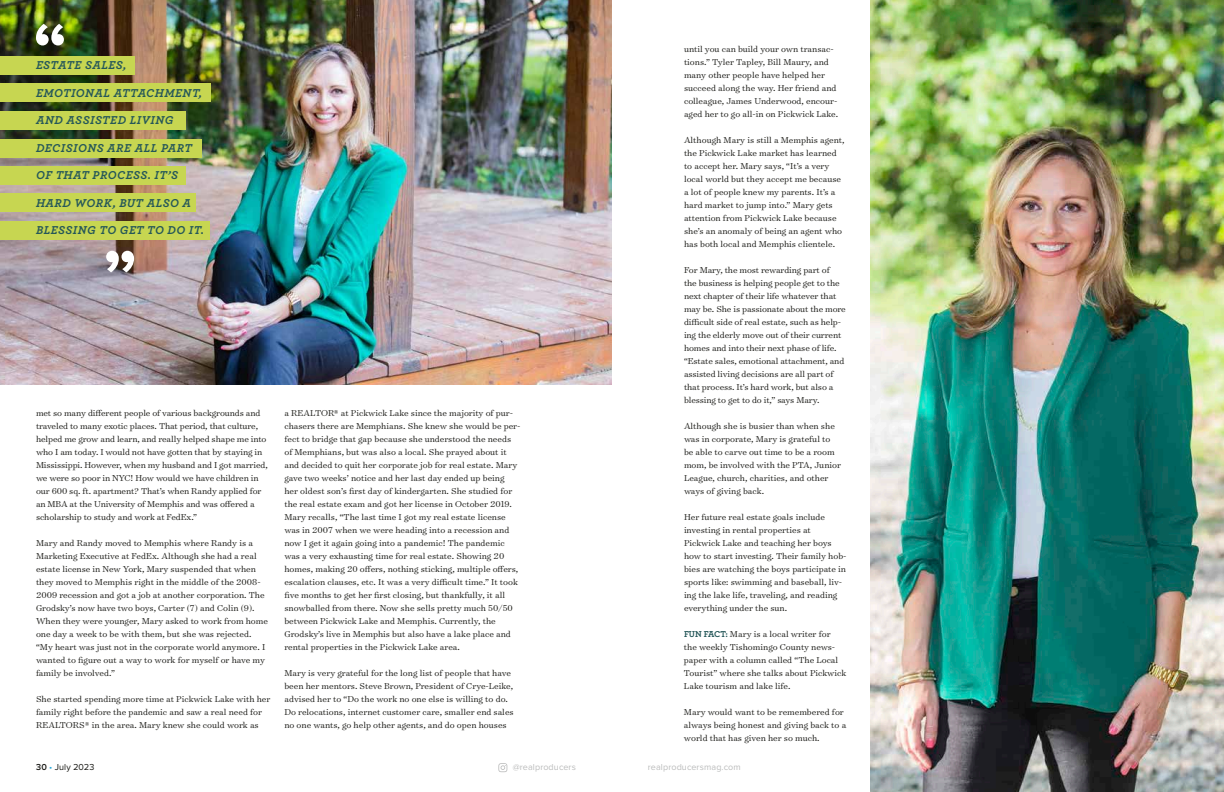
<style>
.page{position:relative;width:1224px;height:792px;background:#fff}
.page>*{position:absolute;margin:0;border:0;box-sizing:border-box;transform-origin:0 0}
.t1{font:italic 700 12px "Archer Pro";letter-spacing:.05em;color:#255759}
.t2{font:300 9.8px/13px "Surveyor Text";color:#171713}
.t3{font:9px "Proxima Nova";letter-spacing:.01em;color:#bbbcbc}
.t4{font:9px "Proxima Nova";letter-spacing:.005em;color:#171713}
.s1{font-family:"Archer Pro";font-weight:700;font-size:9px;color:#255759}
.s2{font-weight:600}
.s3{color:#26a7d9}
</style>
<div class="page">
<svg style="left:498px;top:763px;width:9px;height:9px"></svg>
<img style="left:0;top:0;width:612px;height:385px">
<img style="left:871px;top:0;width:353px;height:792px">
<svg style="left:106px;top:251px;width:28px;height:21px"></svg>
<svg style="left:36px;top:24px;width:28px;height:21px"></svg>
<div style="left:0;top:57px;width:134px;height:18px;background:#c7d651"></div>
<div style="left:0;top:111px;width:185px;height:18px;background:#c7d651"></div>
<div style="left:0;top:166px;width:185px;height:19px;background:#c7d651"></div>
<div style="left:0;top:84px;width:211px;height:18px;background:#c7d651"></div>
<div style="left:0;top:139px;width:202px;height:18px;background:#c7d651"></div>
<div style="left:0;top:193px;width:196px;height:19px;background:#c7d651"></div>
<div style="left:0;top:222px;width:209px;height:18px;background:#c7d651"></div>
<p class="t1" style="left:36px;top:56px;width:92px">ESTATE SALES,</p>
<p class="t1" style="left:36px;top:83px;width:167px">EMOTIONAL ATTACHMENT,</p>
<p class="t1" style="left:36px;top:111px;width:139px">AND ASSISTED LIVING</p>
<p class="t1" style="left:36px;top:138px;width:157px">DECISIONS ARE ALL PART</p>
<p class="t1" style="left:36px;top:166px;width:144px">OF THAT PROCESS. IT’S</p>
<p class="t1" style="left:36px;top:193px;width:157px">HARD WORK, BUT ALSO A</p>
<p class="t1" style="left:36px;top:221px;width:169px">BLESSING TO GET TO DO IT.</p>
<p class="t2" style="left:36px;top:406px;width:233px">met so many different people of various backgrounds and traveled to many exotic places. That period, that culture, helped me grow and learn, and really helped shape me into who I am today. I would not have gotten that by staying in Mississippi. However, when my husband and I got married, we were so poor in NYC! How would we have children in our 600 sq. ft. apartment? That’s when Randy applied for an MBA at the University of Memphis and was offered a scholarship to study and work at FedEx.”</p>
<p class="t2" style="left:36px;top:536px;width:234px">Mary and Randy moved to Memphis where Randy is a Marketing Executive at FedEx. Although she had a real estate license in New York, Mary suspended that when they moved to Memphis right in the middle of the 2008- 2009 recession and got a job at another corporation. The Grodsky’s now have two boys, Carter (7) and Colin (9).<br>When they were younger, Mary asked to work from home one day a week to be with them, but she was rejected. “My heart was just not in the corporate world anymore. I wanted to figure out a way to work for myself or have my family be involved.”</p>
<p class="t2" style="left:36px;top:692px;width:236px">She started spending more time at Pickwick Lake with her family right before the pandemic and saw a real need for<br>REALTORS® in the area. Mary knew she could work as</p>
<p class="t2" style="left:284px;top:406px;width:238px">a REALTOR® at Pickwick Lake since the majority of pur&shy;chasers there are Memphians. She knew she would be per&shy;fect to bridge that gap because she understood the needs of Memphians, but was also a local. She prayed about it and decided to quit her corporate job for real estate. Mary gave two weeks’ notice and her last day ended up being her oldest son’s first day of kindergarten. She studied for the real estate exam and got her license in October 2019.<br>Mary recalls, “The last time I got my real estate license was in 2007 when we were heading into a recession and now I get it again going into a pandemic! The pandemic was a very exhausting time for real estate. Showing 20 homes, making 20 offers, nothing sticking, multiple offers, escalation clauses, etc. It was a very difficult time.” It took five months to get her first closing, but thankfully, it all snowballed from there. Now she sells pretty much 50/50 between Pickwick Lake and Memphis. Currently, the Grodsky’s live in Memphis but also have a lake place and rental properties in the Pickwick Lake area.</p>
<p class="t2" style="left:284px;top:666px;width:231px">Mary is very grateful for the long list of people that have been her mentors. Steve Brown, President of Crye-Leike, advised her to “Do the work no one else is willing to do.<br>Do relocations, internet customer care, smaller end sales no one wants, go help other agents, and do open houses</p>
<p class="t2" style="left:684px;top:42px;width:156px">until you can build your own transac&shy;tions.” Tyler Tapley, Bill Maury, and many other people have helped her succeed along the way. Her friend and colleague, James Underwood, encour&shy;aged her to go all-in on Pickwick Lake.</p>
<p class="t2" style="left:684px;top:133px;width:162px">Although Mary is still a Memphis agent, the Pickwick Lake market has learned to accept her. Mary says, “It’s a very local world but they accept me because a lot of people knew my parents. It’s a hard market to jump into.” Mary gets attention from Pickwick Lake because she’s an anomaly of being an agent who has both local and Memphis clientele.</p>
<p class="t2" style="left:684px;top:263px;width:163px">For Mary, the most rewarding part of<br>the business is helping people get to the next chapter of their life whatever that may be. She is passionate about the more difficult side of real estate, such as help&shy;ing the elderly move out of their current homes and into their next phase of life. “Estate sales, emotional attachment, and assisted living decisions are all part of that process. It’s hard work, but also a blessing to get to do it,” says Mary.</p>
<p class="t2" style="left:684px;top:419px;width:159px">Although she is busier than when she was in corporate, Mary is grateful to be able to carve out time to be a room mom, be involved with the PTA, Junior League, church, charities, and other ways of giving back.</p>
<p class="t2" style="left:684px;top:510px;width:164px">Her future real estate goals include investing in rental properties at Pickwick Lake and teaching her boys how to start investing. Their family hob&shy;bies are watching the boys participate in sports like: swimming and baseball, liv&shy;ing the lake life, traveling, and reading everything under the sun.</p>
<p class="t2" style="left:684px;top:627px;width:164px"><span class="s1">FUN FACT:</span> Mary is a local writer for<br>the weekly Tishomingo County news&shy;paper with a column called “The Local Tourist” where she talks about Pickwick Lake tourism and lake life.</p>
<p class="t2" style="left:684px;top:705px;width:164px">Mary would want to be remembered for always being honest and giving back to a world that has given her so much.</p>
<p class="t4" style="left:36px;top:762px;width:60px"><span class="s2">30</span> <span class="s3">•</span> July 2023</p>
<p class="t3" style="left:513px;top:762px;width:65px">@realproducers</p>
<p class="t3" style="left:648px;top:762px;width:94px">realproducersmag.com</p>
</div>
